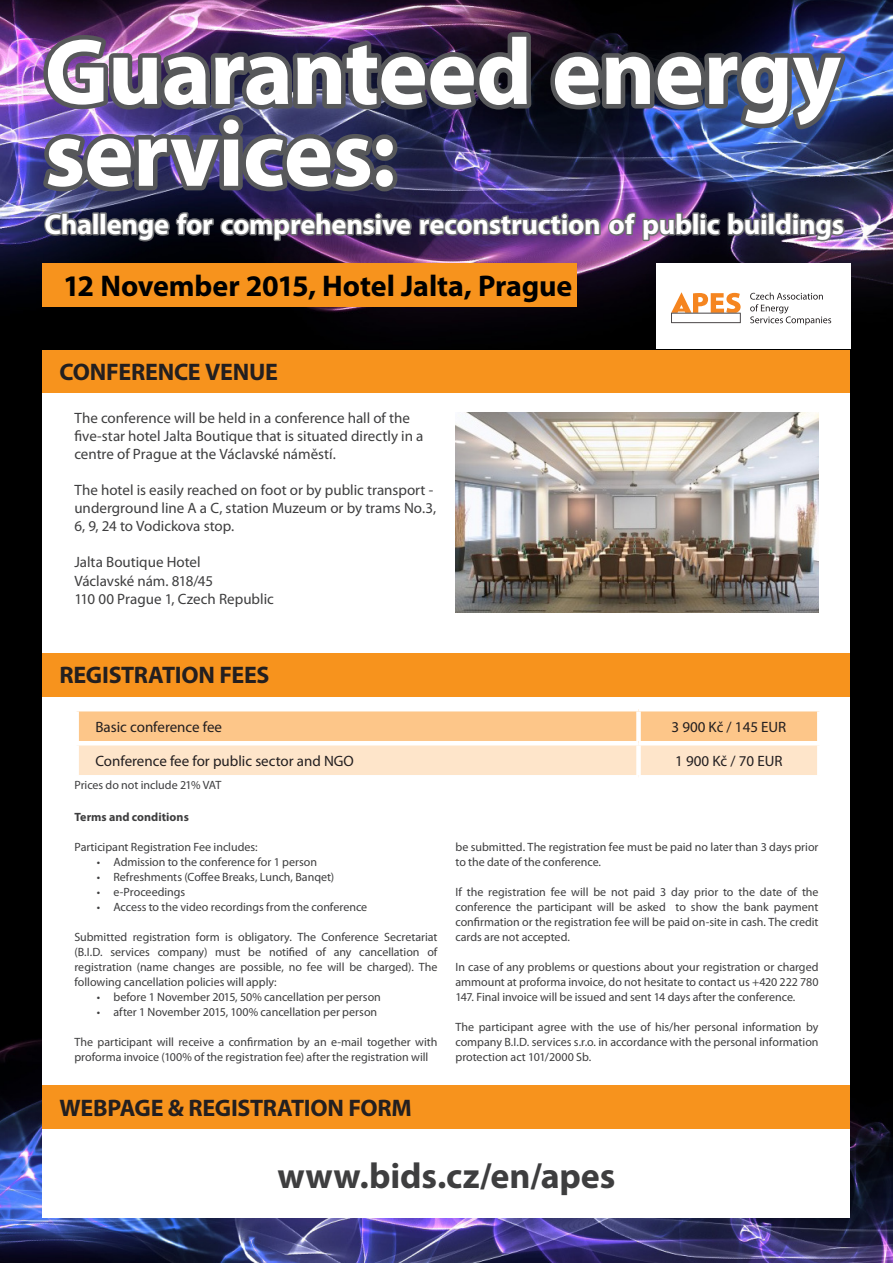
<style>
.page{position:relative;width:893px;height:1263px;background:#fff}
.page>*{position:absolute;margin:0;border:0;box-sizing:border-box;transform-origin:0 0}
.t1{font:700 94.5px/81.9px "Myriad Pro";letter-spacing:-.01em;color:#fff}
.t2{font:700 36px "Myriad Pro";color:#3e3e3f}
.t3{font:700 30px "Myriad Pro";letter-spacing:-.005em;color:#000}
.t4{font:700 28.5px "Myriad Pro";letter-spacing:-.015em;color:#fff}
.t5{font:700 24px "Myriad Pro";letter-spacing:-.01em;color:#231f20}
.t6{font:15px/18px "Myriad Pro";color:#3e3e3f}
.t7{font:15px "Myriad Pro";color:#231f20}
.t8{font:12px/15px "Myriad Pro";color:#3e3e3f;text-align:justify}
.t9{font:700 12px "Myriad Pro";letter-spacing:.005em;color:#3e3e3f}
.t10{font:italic 10.5px "Verdana";letter-spacing:.005em;color:#231f20}
</style>
<div class="page">
<img style="left:0;top:0;width:893px;height:350px">
<div style="left:656px;top:263px;width:194px;height:187px;background:#fff"></div>
<img style="left:35px;top:28px;width:819px;height:297px">
<div style="left:0;top:350px;width:893px;height:913px;background:#000"></div>
<img style="left:0;top:787px;width:893px;height:476px">
<div style="left:43px;top:350px;width:807px;height:43px;background:#f7931d"></div>
<div style="left:43px;top:393px;width:807px;height:825px;background:#fff"></div>
<img style="left:455px;top:412px;width:364px;height:200px">
<div style="left:43px;top:653px;width:807px;height:43px;background:#f7931d"></div>
<svg style="left:79px;top:711px;width:738px;height:64px;background:#fdd6aa"></svg>
<div style="left:636px;top:711px;width:5px;height:30px;background:#fff"></div>
<hr style="left:74px;top:741px;width:564px;height:4px;background:#fff">
<hr style="left:638px;top:741px;width:184px;height:4px;background:#fff">
<div style="left:636px;top:745px;width:5px;height:30px;background:#fff"></div>
<div style="left:43px;top:1085px;width:807px;height:44px;background:#f7931d"></div>
<p class="t1" style="left:45px;top:32px;width:798px">Guaranteed energy services:</p>
<p class="t4" style="left:45px;top:208px;width:801px">Challenge for comprehensive reconstruction of public buildings</p>
<p class="t3" style="left:63px;top:269px;width:511px">12 November 2015, Hotel Jalta, Prague</p>
<p class="t5" style="left:60px;top:359px;width:220px">CONFERENCE VENUE</p>
<p class="t6" style="left:74px;top:410px;width:351px">The conference will be held in a conference hall of the five-star hotel Jalta Boutique that is situated directly in a centre of Prague at the Václavské náměstí.</p>
<p class="t6" style="left:74px;top:482px;width:363px">The hotel is easily reached on foot or by public transport - underground line A a C, station Muzeum or by trams No.3,<br>6, 9, 24 to Vodickova stop.</p>
<p class="t6" style="left:74px;top:554px;width:128px">Jalta Boutique Hotel</p>
<p class="t6" style="left:74px;top:572px;width:140px">Václavské nám. 818/45</p>
<p class="t6" style="left:74px;top:590px;width:201px">110 00 Prague 1, Czech Republic</p>
<p class="t5" style="left:60px;top:662px;width:212px">REGISTRATION FEES</p>
<p class="t7" style="left:95px;top:719px;width:128px">Basic conference fee</p>
<p class="t7" style="left:671px;top:719px;width:116px">3 900 Kč / 145 EUR</p>
<p class="t7" style="left:95px;top:753px;width:260px">Conference fee for public sector and NGO</p>
<p class="t7" style="left:675px;top:753px;width:109px">1 900 Kč / 70 EUR</p>
<p class="t8" style="left:74px;top:777px;width:149px">Prices do not include 21% VAT</p>
<p class="t9" style="left:74px;top:810px;width:116px">Terms and conditions</p>
<p class="t8" style="left:74px;top:840px;width:185px">Participant Registration Fee includes:</p>
<p class="t8" style="left:97px;top:855px;width:222px">• Admission to the conference for 1 person</p>
<p class="t8" style="left:97px;top:870px;width:239px">• Refreshments (Coffee Breaks, Lunch, Banqet)</p>
<p class="t8" style="left:97px;top:885px;width:90px">• e-Proceedings</p>
<p class="t8" style="left:97px;top:900px;width:272px">• Access to the video recordings from the conference</p>
<p class="t8" style="left:74px;top:930px;width:365px">Submitted registration form is obligatory. The Conference Secretariat (B.I.D. services company) must be notified of any cancellation of registration (name changes are possible, no fee will be charged). The following cancellation policies will apply:</p>
<p class="t8" style="left:97px;top:990px;width:285px">• before 1 November 2015, 50% cancellation per person</p>
<p class="t8" style="left:97px;top:1005px;width:282px">• after 1 November 2015, 100% cancellation per person</p>
<p class="t8" style="left:74px;top:1035px;width:365px">The participant will receive a confirmation by an e-mail together with proforma invoice (100% of the registration fee) after the registration will</p>
<p class="t8" style="left:455px;top:840px;width:365px">be submitted. The registration fee must be paid no later than 3 days prior to the date of the conference.</p>
<p class="t8" style="left:455px;top:885px;width:365px">If the registration fee will be not paid 3 day prior to the date of the conference the participant will be asked to show the bank payment confirmation or the registration fee will be paid on-site in cash. The credit cards are not accepted.</p>
<p class="t8" style="left:455px;top:960px;width:365px">In case of any problems or questions about your registration or charged ammount at proforma invoice, do not hesitate to contact us +420 222 780<br>147. Final invoice will be issued and sent 14 days after the conference.</p>
<p class="t8" style="left:455px;top:1020px;width:365px">The participant agree with the use of his/her personal information by company B.I.D. services s.r.o. in accordance with the personal information protection act 101/2000 Sb.</p>
<p class="t5" style="left:60px;top:1094px;width:354px">WEBPAGE &amp; REGISTRATION FORM</p>
<p class="t2" style="left:277px;top:1156px;width:339px">www.bids.cz/en/apes</p>
<p class="t10" style="left:485px;top:1171px;width:64px">Jan Mládek,</p>
</div>
